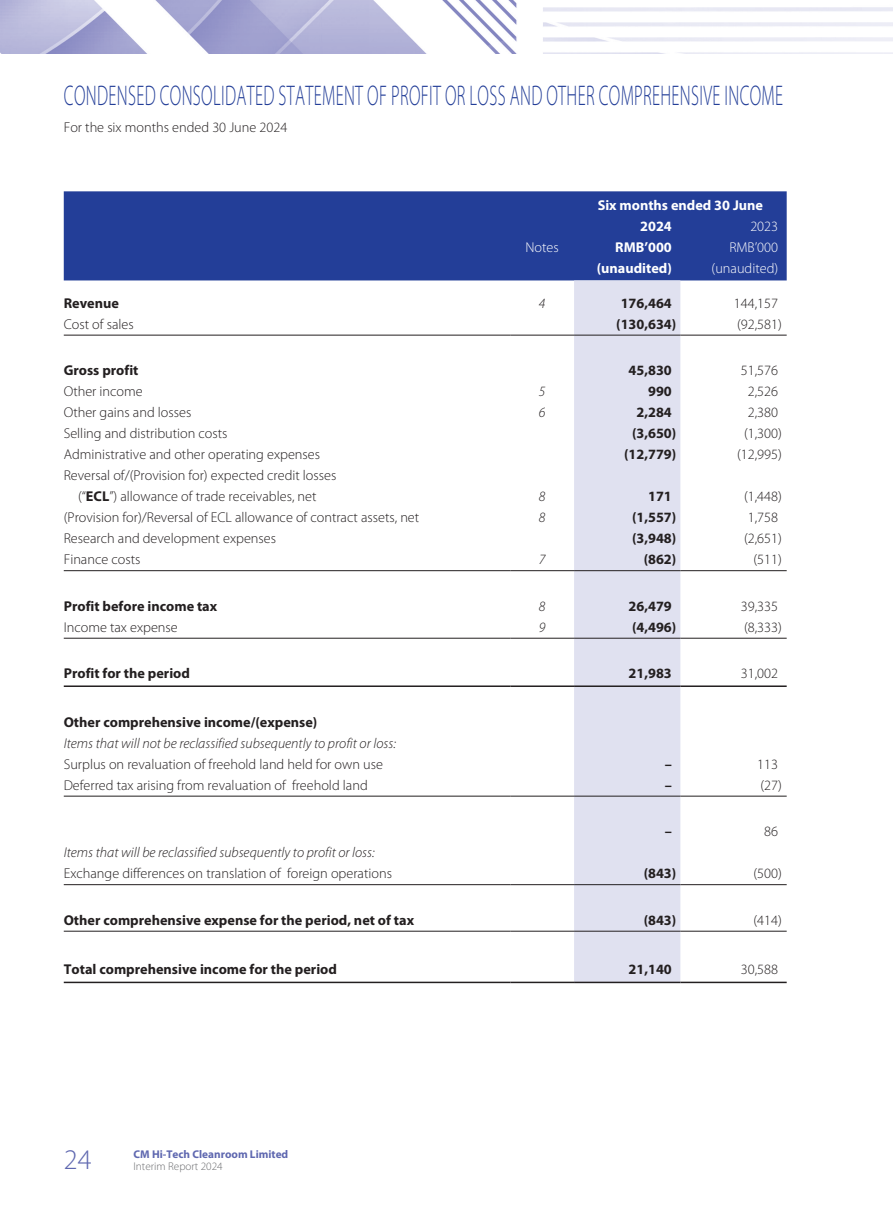
<style>
.page{position:relative;width:893px;height:1212px;background:#fff}
.page>*{position:absolute;margin:0;border:0;box-sizing:border-box;transform-origin:0 0}
.t1{font:300 28.5px "Myriad Pro";letter-spacing:.02em;color:#233e98;scale:.6 1}
.t2{font:300 28.5px "Myriad Pro";color:#5f68b0}
._50_Table_txt{font:300 14.25px "Myriad Pro";color:#231f20}
._50_Table_txt-2{font:700 14.25px "Myriad Pro";color:#231f20}
._50_Table_txt-3{font:italic 300 14.25px "Myriad Pro";color:#231f20}
._50_Table_txt-4{font:700 14.25px "Myriad Pro";color:#fff}
._50_Table_txt-5{font:300 14.25px "Myriad Pro";color:#fff}
.t3{font:700 11.25px "Myriad Pro";color:#5f68b0}
.t4{font:300 11.25px "Myriad Pro";color:#6c6d70}
.s1{font-weight:700}
</style>
<div class="page">
<img style="left:0;top:0;width:893px;height:53px">
<div style="left:64px;top:191px;width:723px;height:89px;background:#233e98"></div>
<div style="left:574px;top:280px;width:106px;height:701px;background:#e0e1f0"></div>
<hr style="left:64px;top:335px;width:446px;height:1px;background:#231f20">
<hr style="left:510px;top:335px;width:64px;height:1px;background:#231f20">
<hr style="left:574px;top:335px;width:106px;height:1px;background:#231f20">
<hr style="left:680px;top:335px;width:107px;height:1px;background:#231f20">
<hr style="left:64px;top:570px;width:446px;height:1px;background:#231f20">
<hr style="left:510px;top:570px;width:64px;height:1px;background:#231f20">
<hr style="left:574px;top:570px;width:106px;height:1px;background:#231f20">
<hr style="left:680px;top:570px;width:107px;height:1px;background:#231f20">
<hr style="left:64px;top:638px;width:446px;height:1px;background:#231f20">
<hr style="left:510px;top:638px;width:64px;height:1px;background:#231f20">
<hr style="left:574px;top:638px;width:106px;height:1px;background:#231f20">
<hr style="left:680px;top:638px;width:107px;height:1px;background:#231f20">
<hr style="left:64px;top:685px;width:446px;height:2px;background:#231f20">
<hr style="left:510px;top:685px;width:64px;height:2px;background:#231f20">
<hr style="left:574px;top:685px;width:106px;height:2px;background:#231f20">
<hr style="left:680px;top:685px;width:107px;height:2px;background:#231f20">
<hr style="left:64px;top:796px;width:446px;height:1px;background:#231f20">
<hr style="left:510px;top:796px;width:64px;height:1px;background:#231f20">
<hr style="left:574px;top:796px;width:106px;height:1px;background:#231f20">
<hr style="left:680px;top:796px;width:107px;height:1px;background:#231f20">
<hr style="left:64px;top:884px;width:446px;height:1px;background:#231f20">
<hr style="left:510px;top:884px;width:64px;height:1px;background:#231f20">
<hr style="left:574px;top:884px;width:106px;height:1px;background:#231f20">
<hr style="left:680px;top:884px;width:107px;height:1px;background:#231f20">
<hr style="left:64px;top:931px;width:446px;height:1px;background:#231f20">
<hr style="left:510px;top:931px;width:64px;height:1px;background:#231f20">
<hr style="left:574px;top:931px;width:106px;height:1px;background:#231f20">
<hr style="left:680px;top:931px;width:107px;height:1px;background:#231f20">
<hr style="left:64px;top:981px;width:446px;height:2px;background:#231f20">
<hr style="left:510px;top:981px;width:64px;height:2px;background:#231f20">
<hr style="left:574px;top:981px;width:106px;height:2px;background:#231f20">
<hr style="left:680px;top:981px;width:107px;height:2px;background:#231f20">
<p class="t1" style="left:64px;top:78px;width:1200px">CONDENSED CONSOLIDATED STATEMENT OF PROFIT OR LOSS AND OTHER COMPREHENSIVE INCOME</p>
<p class="_50_Table_txt" style="left:64px;top:119px;width:225px">For the six months ended 30 June 2024</p>
<p class="_50_Table_txt-4" style="left:598px;top:196px;width:167px">Six months ended 30 June</p>
<p class="_50_Table_txt-4" style="left:640px;top:217px;width:33px">2024</p>
<p class="_50_Table_txt-5" style="left:750px;top:218px;width:29px">2023</p>
<p class="_50_Table_txt-5" style="left:525px;top:239px;width:35px">Notes</p>
<p class="_50_Table_txt-4" style="left:615px;top:238px;width:58px">RMB’000</p>
<p class="_50_Table_txt-5" style="left:729px;top:239px;width:50px">RMB’000</p>
<p class="_50_Table_txt-4" style="left:597px;top:259px;width:77px">(unaudited)</p>
<p class="_50_Table_txt-5" style="left:712px;top:260px;width:68px">(unaudited)</p>
<p class="_50_Table_txt-2" style="left:64px;top:294px;width:57px">Revenue</p>
<p class="_50_Table_txt-3" style="left:539px;top:294px;width:8px">4</p>
<p class="_50_Table_txt-2" style="left:621px;top:294px;width:53px">176,464</p>
<p class="_50_Table_txt" style="left:734px;top:294px;width:46px">144,157</p>
<p class="_50_Table_txt" style="left:64px;top:315px;width:72px">Cost of sales</p>
<p class="_50_Table_txt-2" style="left:616px;top:315px;width:62px">(130,634)</p>
<p class="_50_Table_txt" style="left:737px;top:315px;width:46px">(92,581)</p>
<p class="_50_Table_txt-2" style="left:64px;top:361px;width:76px">Gross profit</p>
<p class="_50_Table_txt-2" style="left:629px;top:361px;width:45px">45,830</p>
<p class="_50_Table_txt" style="left:741px;top:362px;width:39px">51,576</p>
<p class="_50_Table_txt" style="left:64px;top:383px;width:80px">Other income</p>
<p class="_50_Table_txt-3" style="left:539px;top:383px;width:8px">5</p>
<p class="_50_Table_txt-2" style="left:648px;top:382px;width:25px">990</p>
<p class="_50_Table_txt" style="left:748px;top:383px;width:32px">2,526</p>
<p class="_50_Table_txt" style="left:64px;top:404px;width:129px">Other gains and losses</p>
<p class="_50_Table_txt-3" style="left:539px;top:404px;width:8px">6</p>
<p class="_50_Table_txt-2" style="left:636px;top:403px;width:37px">2,284</p>
<p class="_50_Table_txt" style="left:748px;top:404px;width:32px">2,380</p>
<p class="_50_Table_txt" style="left:64px;top:425px;width:165px">Selling and distribution costs</p>
<p class="_50_Table_txt-2" style="left:632px;top:424px;width:46px">(3,650)</p>
<p class="_50_Table_txt" style="left:744px;top:425px;width:39px">(1,300)</p>
<p class="_50_Table_txt" style="left:64px;top:446px;width:258px">Administrative and other operating expenses</p>
<p class="_50_Table_txt-2" style="left:624px;top:445px;width:54px">(12,779)</p>
<p class="_50_Table_txt" style="left:737px;top:446px;width:46px">(12,995)</p>
<p class="_50_Table_txt" style="left:64px;top:467px;width:274px">Reversal of/(Provision for) expected credit losses</p>
<p class="_50_Table_txt" style="left:78px;top:488px;width:240px">(“<span class="s1">ECL</span>”) allowance of trade receivables, net</p>
<p class="_50_Table_txt-3" style="left:539px;top:488px;width:8px">8</p>
<p class="_50_Table_txt-2" style="left:648px;top:487px;width:25px">171</p>
<p class="_50_Table_txt" style="left:744px;top:488px;width:39px">(1,448)</p>
<p class="_50_Table_txt" style="left:64px;top:509px;width:357px">(Provision for)/Reversal of ECL allowance of contract assets, net</p>
<p class="_50_Table_txt-3" style="left:539px;top:509px;width:8px">8</p>
<p class="_50_Table_txt-2" style="left:632px;top:508px;width:46px">(1,557)</p>
<p class="_50_Table_txt" style="left:748px;top:509px;width:32px">1,758</p>
<p class="_50_Table_txt" style="left:64px;top:530px;width:214px">Research and development expenses</p>
<p class="_50_Table_txt-2" style="left:632px;top:529px;width:46px">(3,948)</p>
<p class="_50_Table_txt" style="left:744px;top:530px;width:39px">(2,651)</p>
<p class="_50_Table_txt" style="left:64px;top:551px;width:78px">Finance costs</p>
<p class="_50_Table_txt-3" style="left:539px;top:551px;width:8px">7</p>
<p class="_50_Table_txt-2" style="left:644px;top:550px;width:34px">(862)</p>
<p class="_50_Table_txt" style="left:753px;top:551px;width:30px">(511)</p>
<p class="_50_Table_txt-2" style="left:64px;top:597px;width:155px">Profit before income tax</p>
<p class="_50_Table_txt-3" style="left:539px;top:597px;width:8px">8</p>
<p class="_50_Table_txt-2" style="left:629px;top:597px;width:45px">26,479</p>
<p class="_50_Table_txt" style="left:741px;top:597px;width:39px">39,335</p>
<p class="_50_Table_txt" style="left:64px;top:618px;width:116px">Income tax expense</p>
<p class="_50_Table_txt-3" style="left:539px;top:618px;width:8px">9</p>
<p class="_50_Table_txt-2" style="left:632px;top:618px;width:46px">(4,496)</p>
<p class="_50_Table_txt" style="left:744px;top:618px;width:39px">(8,333)</p>
<p class="_50_Table_txt-2" style="left:64px;top:664px;width:128px">Profit for the period</p>
<p class="_50_Table_txt-2" style="left:629px;top:664px;width:45px">21,983</p>
<p class="_50_Table_txt" style="left:741px;top:665px;width:39px">31,002</p>
<p class="_50_Table_txt-2" style="left:64px;top:712px;width:255px">Other comprehensive income/(expense)</p>
<p class="_50_Table_txt-3" style="left:64px;top:734px;width:334px">Items that will not be reclassified subsequently to profit or loss:</p>
<p class="_50_Table_txt" style="left:64px;top:755px;width:321px">Surplus on revaluation of freehold land held for own use</p>
<p class="_50_Table_txt-2" style="left:665px;top:754px;width:9px">–</p>
<p class="_50_Table_txt" style="left:757px;top:755px;width:22px">113</p>
<p class="_50_Table_txt" style="left:64px;top:776px;width:305px">Deferred tax arising from revaluation of freehold land</p>
<p class="_50_Table_txt-2" style="left:665px;top:775px;width:9px">–</p>
<p class="_50_Table_txt" style="left:760px;top:776px;width:23px">(27)</p>
<p class="_50_Table_txt-2" style="left:665px;top:822px;width:9px">–</p>
<p class="_50_Table_txt" style="left:764px;top:823px;width:15px">86</p>
<p class="_50_Table_txt-3" style="left:64px;top:844px;width:312px">Items that will be reclassified subsequently to profit or loss:</p>
<p class="_50_Table_txt" style="left:64px;top:865px;width:330px">Exchange differences on translation of foreign operations</p>
<p class="_50_Table_txt-2" style="left:644px;top:864px;width:34px">(843)</p>
<p class="_50_Table_txt" style="left:753px;top:865px;width:30px">(500)</p>
<p class="_50_Table_txt-2" style="left:64px;top:910px;width:352px">Other comprehensive expense for the period, net of tax</p>
<p class="_50_Table_txt-2" style="left:644px;top:910px;width:34px">(843)</p>
<p class="_50_Table_txt" style="left:753px;top:911px;width:30px">(414)</p>
<p class="_50_Table_txt-2" style="left:64px;top:960px;width:275px">Total comprehensive income for the period</p>
<p class="_50_Table_txt-2" style="left:629px;top:960px;width:45px">21,140</p>
<p class="_50_Table_txt" style="left:741px;top:961px;width:39px">30,588</p>
<p class="t2" style="left:64px;top:1142px;width:29px">24</p>
<p class="t3" style="left:133px;top:1147px;width:156px">CM Hi-Tech Cleanroom Limited</p>
<p class="t4" style="left:133px;top:1159px;width:91px">Interim Report 2024</p>
</div>
